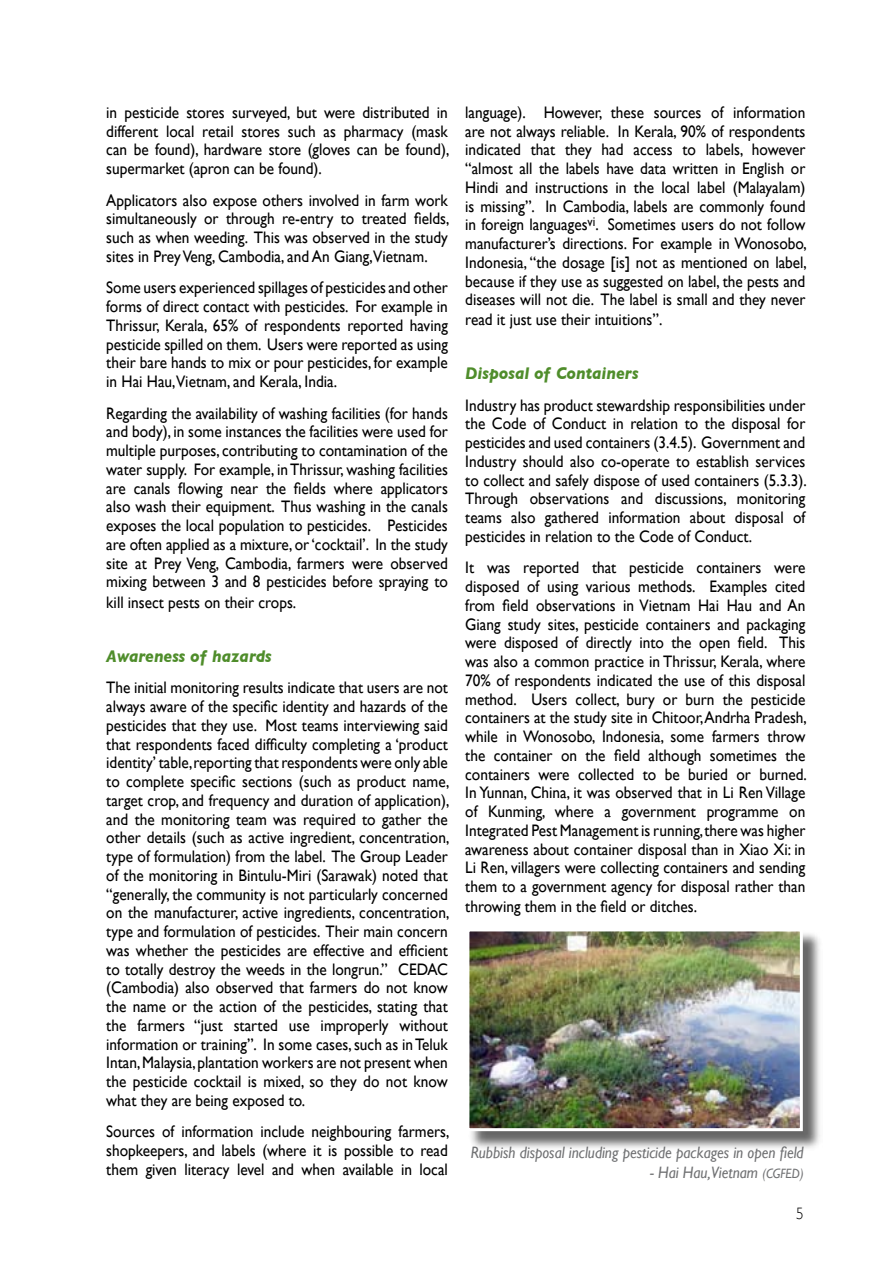
<style>
.page{position:relative;width:893px;height:1263px;background:#fff}
.page>*{position:absolute;margin:0;border:0;box-sizing:border-box;transform-origin:0 0}
.t1{font:italic 700 17.25px "Gill Sans";color:#4f8d2b;scale:.92 1}
.t2{font:16.65px/18.8px "Gill Sans";color:#000;text-align:justify;scale:.92 1}
.t3{font:italic 16.5px "Gill Sans";color:#707173;scale:.92 1}
.s1{font-size:13.5px}
</style>
<div class="page">
<hr style="left:0;top:0;width:1px;height:1263px;background:#eff5e9">
<div style="left:468px;top:930px;width:354px;height:220px;background:#000;opacity:.6"></div>
<img style="left:470px;top:932px;width:329px;height:195px">
<div style="left:466px;top:928px;width:337px;height:203px;border:3px solid #fff"></div>
<p class="t2" style="left:106px;top:103px;width:374px">in pesticide stores surveyed, but were distributed in different local retail stores such as pharmacy (mask can be found), hardware store (gloves can be found), supermarket (apron can be found).</p>
<p class="t2" style="left:106px;top:190px;width:374px">Applicators also expose others involved in farm work simultaneously or through re-entry to treated fields, such as when weeding. This was observed in the study sites in Prey Veng, Cambodia, and An Giang,Vietnam.</p>
<p class="t2" style="left:106px;top:278px;width:373px">Some users experienced spillages of pesticides and other forms of direct contact with pesticides. For example in Thrissur, Kerala, 65% of respondents reported having pesticide spilled on them. Users were reported as using their bare hands to mix or pour pesticides, for example in Hai Hau,Vietnam, and Kerala, India.</p>
<p class="t2" style="left:106px;top:403px;width:373px">Regarding the availability of washing facilities (for hands and body), in some instances the facilities were used for multiple purposes, contributing to contamination of the water supply. For example, in Thrissur, washing facilities are canals flowing near the fields where applicators also wash their equipment. Thus washing in the canals exposes the local population to pesticides. Pesticides are often applied as a mixture, or ‘cocktail’. In the study site at Prey Veng, Cambodia, farmers were observed mixing between 3 and 8 pesticides before spraying to</p>
<p class="t2" style="left:106px;top:593px;width:208px">kill insect pests on their crops.</p>
<p class="t1" style="left:106px;top:646px;width:181px">Awareness of hazards</p>
<p class="t2" style="left:106px;top:678px;width:374px">The initial monitoring results indicate that users are not always aware of the specific identity and hazards of the pesticides that they use. Most teams interviewing said that respondents faced difficulty completing a ‘product identity’ table, reporting that respondents were only able to complete specific sections (such as product name, target crop, and frequency and duration of application), and the monitoring team was required to gather the other details (such as active ingredient, concentration, type of formulation) from the label. The Group Leader of the monitoring in Bintulu-Miri (Sarawak) noted that “generally, the community is not particularly concerned on the manufacturer, active ingredients, concentration, type and formulation of pesticides. Their main concern was whether the pesticides are effective and efficient to totally destroy the weeds in the longrun.” CEDAC (Cambodia) also observed that farmers do not know the name or the action of the pesticides, stating that the farmers “just started use improperly without information or training”. In some cases, such as in Teluk Intan, Malaysia, plantation workers are not present when the pesticide cocktail is mixed, so they do not know what they are being exposed to.</p>
<p class="t2" style="left:106px;top:1122px;width:374px">Sources of information include neighbouring farmers, shopkeepers, and labels (where it is possible to read them given literacy level and when available in local</p>
<p class="t2" style="left:465px;top:103px;width:373px">language). However, these sources of information are not always reliable. In Kerala, 90% of respondents indicated that they had access to labels, however “almost all the labels have data written in English or Hindi and instructions in the local label (Malayalam) is missing”. In Cambodia, labels are commonly found in foreign languages<sup>vi</sup>. Sometimes users do not follow manufacturer’s directions. For example in Wonosobo, Indonesia, “the dosage [is] not as mentioned on label, because if they use as suggested on label, the pests and diseases will not die. The label is small and they never read it just use their intuitions”.</p>
<p class="t1" style="left:465px;top:363px;width:190px">Disposal of Containers</p>
<p class="t2" style="left:465px;top:395px;width:373px">Industry has product stewardship responsibilities under the Code of Conduct in relation to the disposal for pesticides and used containers (3.4.5). Government and Industry should also co-operate to establish services to collect and safely dispose of used containers (5.3.3).<br>Through observations and discussions, monitoring teams also gathered information about disposal of pesticides in relation to the Code of Conduct.</p>
<p class="t2" style="left:465px;top:558px;width:373px">It was reported that pesticide containers were disposed of using various methods. Examples cited from field observations in Vietnam Hai Hau and An Giang study sites, pesticide containers and packaging were disposed of directly into the open field. This was also a common practice in Thrissur, Kerala, where 70% of respondents indicated the use of this disposal method. Users collect, bury or burn the pesticide containers at the study site in Chitoor, Andrha Pradesh, while in Wonosobo, Indonesia, some farmers throw the container on the field although sometimes the containers were collected to be buried or burned.<br>In Yunnan, China, it was observed that in Li Ren Village of Kunming, where a government programme on Integrated Pest Management is running, there was higher awareness about container disposal than in Xiao Xi: in Li Ren, villagers were collecting containers and sending them to a government agency for disposal rather than throwing them in the field or ditches.</p>
<p class="t3" style="left:471px;top:1143px;width:363px">Rubbish disposal including pesticide packages in open field</p>
<p class="t3" style="left:650px;top:1163px;width:168px">- Hai Hau,Vietnam <span class="s1">(CGFED)</span></p>
</div>
